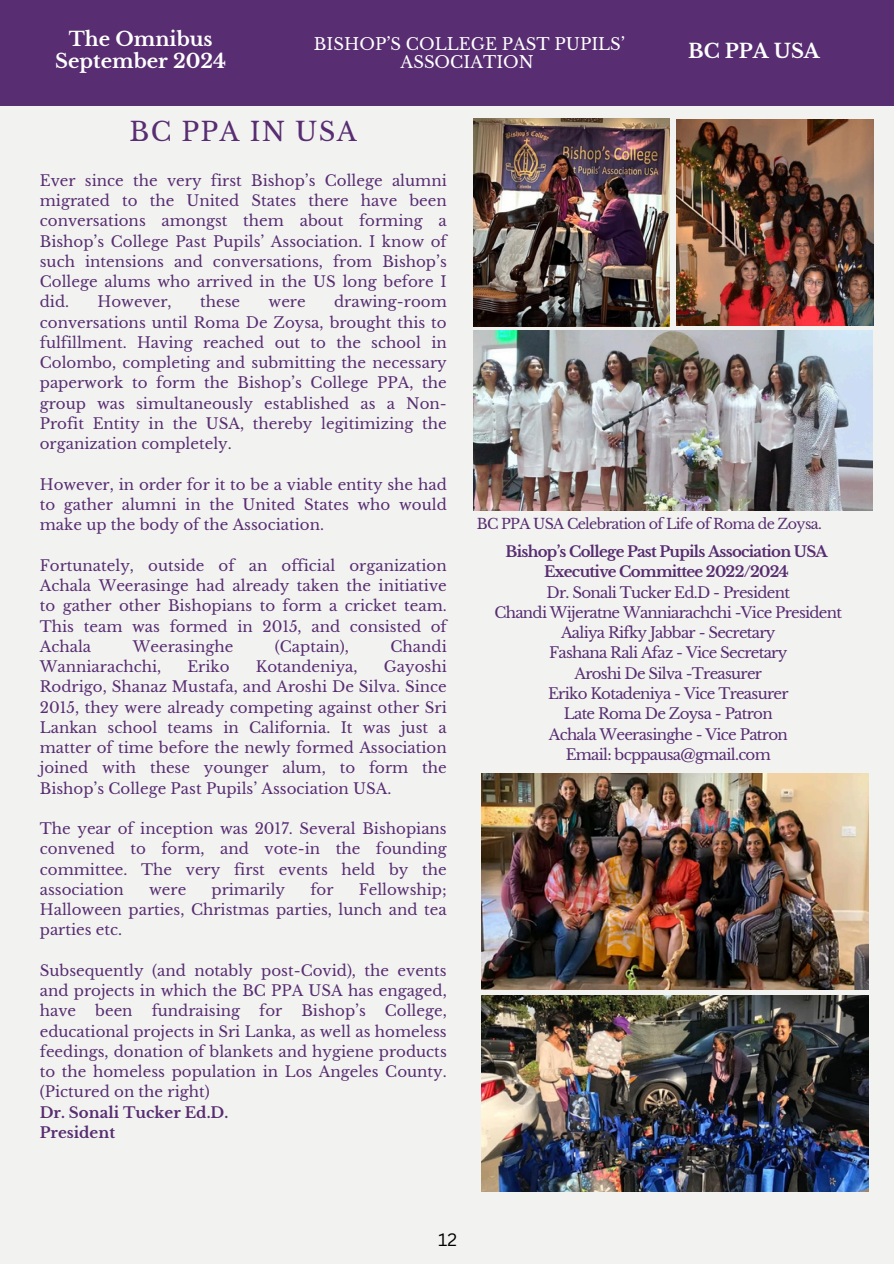
<style>
.page{position:relative;width:894px;height:1264px;background:#fff}
.page>*{position:absolute;margin:0;border:0;box-sizing:border-box;transform-origin:0 0}
.t1{font:25.8px "Libre Baskerville";letter-spacing:.05em;color:#582d72}
.t2{font:700 19.5px/21.3px "Libre Baskerville";color:#fff;text-align:center}
.t3{font:17.4px "Canva Sans";color:#000}
.t4{font:16.5px/18px "Libre Baskerville";color:#fff;text-align:center}
.t5{font:15px/20.2px "Libre Baskerville";color:#582d72;text-align:justify}
.t6{font:15px/20.2px "Libre Baskerville";letter-spacing:-.05em;color:#582d72;text-align:center}
.t7{font:14.25px "Libre Baskerville";letter-spacing:-.05em;color:#582d72}
.s1{font-weight:700}
</style>
<div class="page">
<div style="left:0;top:0;width:893px;height:1263px;background:#f2f3f0"></div>
<div style="left:0;top:0;width:893px;height:106px;background:#582d72"></div>
<img style="left:473px;top:118px;width:196px;height:209px">
<img style="left:473px;top:331px;width:399px;height:180px">
<img style="left:481px;top:773px;width:386px;height:216px">
<img style="left:481px;top:995px;width:386px;height:196px">
<img style="left:676px;top:119px;width:197px;height:206px">
<p class="t2" style="left:55px;top:29px;width:172px">The Omnibus<br>September 2024</p>
<p class="t4" style="left:314px;top:35px;width:312px">BISHOP’S COLLEGE PAST PUPILS’<br>ASSOCIATION</p>
<p class="t1" style="left:129px;top:116px;width:228px">BC PPA IN USA</p>
<p class="t2" style="left:688px;top:41px;width:133px">BC PPA USA</p>
<p class="t5" style="left:40px;top:170px;width:408px">Ever since the very first Bishop’s College alumni migrated to the United States there have been conversations amongst them about forming a Bishop’s College Past Pupils’ Association. I know of such intensions and conversations, from Bishop’s College alums who arrived in the US long before I did.</p>
<p class="t5" style="left:40px;top:292px;width:408px;text-indent:294px">drawing-room conversations until Roma De Zoysa, brought this to fulfillment. Having reached out to the school in Colombo, completing and submitting the necessary paperwork to form the Bishop’s College PPA, the group was simultaneously established as a Non-Profit Entity in the USA, thereby legitimizing the organization completely.</p>
<h5 class="t5" style="left:40px;top:474px;width:408px">However, in order for it to be a viable entity she had to gather alumni in the United States who would make up the body of the Association.</h5>
<h5 class="t5" style="left:40px;top:555px;width:408px">Fortunately, outside of an official organization Achala Weerasinge had already taken the initiative to gather other Bishopians to form a cricket team.<br>This team was formed in 2015, and consisted of Achala</h5>
<p class="t5" style="left:98px;top:292px;width:76px">However,</p>
<p class="t5" style="left:200px;top:292px;width:41px">these</p>
<p class="t5" style="left:268px;top:292px;width:39px">were</p>
<h5 class="t5" style="left:133px;top:636px;width:102px">Weerasinghe</h5>
<h5 class="t5" style="left:275px;top:636px;width:75px">(Captain),</h5>
<h5 class="t5" style="left:390px;top:636px;width:58px">Chandi</h5>
<h5 class="t5" style="left:40px;top:656px;width:123px">Wanniarachchi,</h5>
<h5 class="t5" style="left:187px;top:656px;width:44px">Eriko</h5>
<h5 class="t5" style="left:255px;top:656px;width:103px">Kotandeniya,</h5>
<h5 class="t5" style="left:40px;top:656px;width:408px;text-indent:344px">Gayoshi Rodrigo, Shanaz Mustafa, and Aroshi De Silva. Since 2015, they were already competing against other Sri Lankan school teams in California. It was just a matter of time before the newly formed Association joined with these younger alum, to form the Bishop’s College Past Pupils’ Association USA.</h5>
<h5 class="t5" style="left:40px;top:818px;width:408px">The year of inception was 2017. Several Bishopians convened to form, and vote-in the founding committee. The very first events held by the association</h5>
<h5 class="t5" style="left:40px;top:879px;width:408px;text-indent:319px">Fellowship; Halloween parties, Christmas parties, lunch and tea parties etc.</h5>
<h5 class="t5" style="left:40px;top:960px;width:408px">Subsequently (and notably post-Covid), the events and projects in which the BC PPA USA has engaged, have</h5>
<h5 class="t5" style="left:149px;top:879px;width:39px">were</h5>
<h5 class="t5" style="left:211px;top:879px;width:75px">primarily</h5>
<h5 class="t5" style="left:310px;top:879px;width:25px">for</h5>
<h5 class="t5" style="left:40px;top:1001px;width:408px;text-align:left;text-indent:345px">College, educational projects in Sri Lanka, as well as homeless feedings, donation of blankets and hygiene products to the homeless population in Los Angeles County. (Pictured on the right)<br><span class="s1">Dr. Sonali Tucker Ed.D.<br>President</span></h5>
<h5 class="t5" style="left:95px;top:1001px;width:39px">been</h5>
<h5 class="t5" style="left:152px;top:1001px;width:90px">fundraising</h5>
<h5 class="t5" style="left:259px;top:1001px;width:25px">for</h5>
<h5 class="t5" style="left:301px;top:1001px;width:66px">Bishop’s</h5>
<p class="t7" style="left:476px;top:515px;width:346px">BC PPA USA Celebration of Life of Roma de Zoysa.</p>
<h5 class="t6" style="left:494px;top:542px;width:349px"><span class="s1">Bishop’s College Past Pupils Association USA Executive Committee 2022/2024<br></span>Dr. Sonali Tucker Ed.D - President<br>Chandi Wijeratne Wanniarachchi -Vice President Aaliya Rifky Jabbar - Secretary<br>Fashana Rali Afaz - Vice Secretary<br>Aroshi De Silva -Treasurer<br>Eriko Kotadeniya - Vice Treasurer<br>Late Roma De Zoysa - Patron<br>Achala Weerasinghe - Vice Patron<br>Email: bcppausa@gmail.com</h5>
<h5 class="t3" style="left:438px;top:1226px;width:20px">12</h5>
</div>
